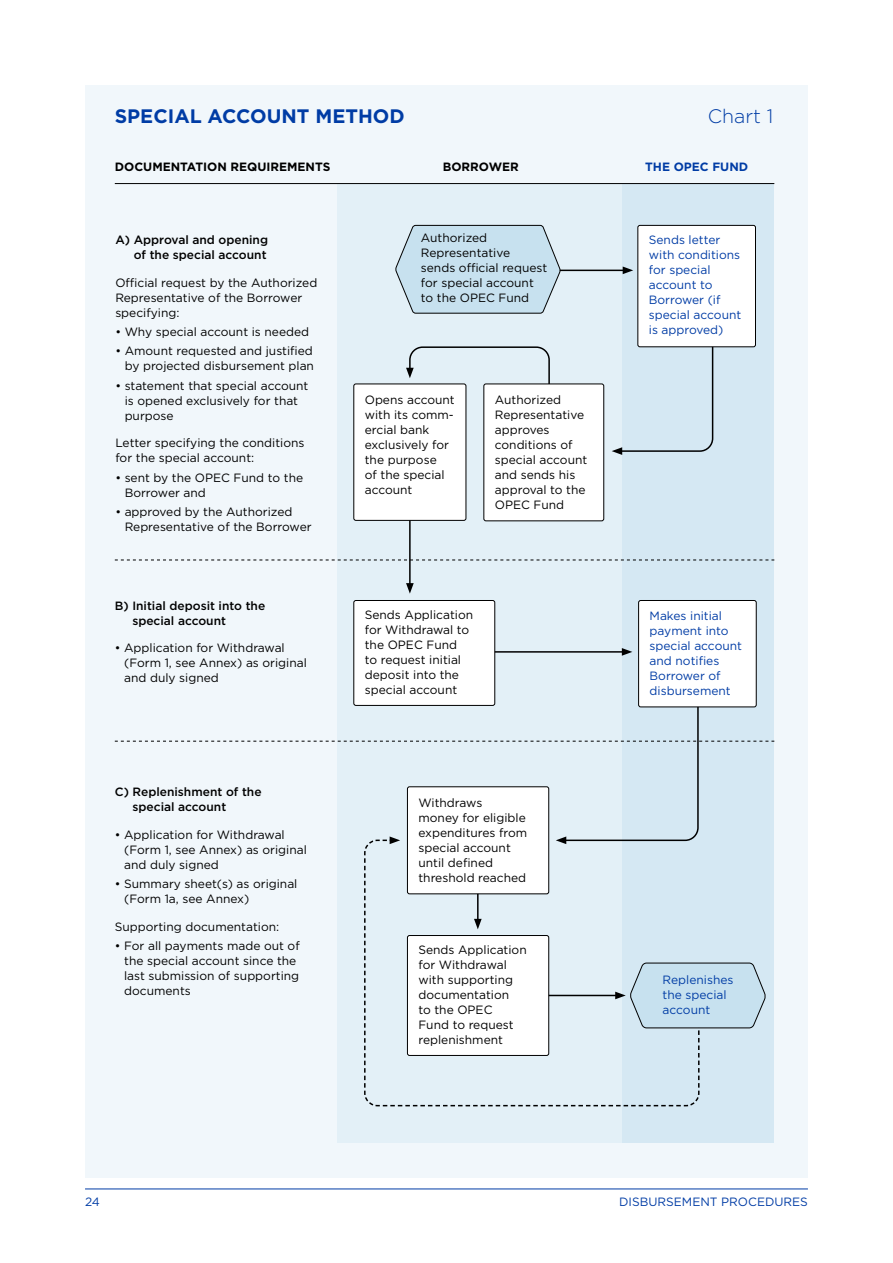
<style>
.page{position:relative;width:893px;height:1263px;background:#fff}
.page>*{position:absolute;margin:0;border:0;box-sizing:border-box;transform-origin:0 0}
.t1{font:700 19.5px "Gotham";color:#003ca5}
.t2{font:300 19.5px "Gotham";color:#003ca5}
.t3{font:12px/15px "Gotham";color:#000}
.t4{font:12px/15px "Gotham";color:#003ca5}
.t5{font:500 12px/15px "Gotham";color:#000}
.t6{font:700 12px "Gotham";color:#000}
.t7{font:700 12px "Gotham";color:#003ca5}
</style>
<div class="page">
<hr style="left:85px;top:1189px;width:723px;height:1px;background:#003ca5">
<div style="left:85px;top:85px;width:723px;height:1093px;background:#f1f7fb"></div>
<div style="left:609px;top:184px;width:165px;height:959px;background:#d5e8f3"></div>
<div style="left:337px;top:184px;width:284px;height:959px;background:#e3f0f7"></div>
<svg style="left:115px;top:560px;width:659px;height:1px"></svg>
<svg style="left:364px;top:850px;width:336px;height:257px"></svg>
<hr style="left:526px;top:995px;width:91px;height:1px;background:#000">
<svg style="left:115px;top:700px;width:659px;height:150px"></svg>
<hr style="left:469px;top:651px;width:155px;height:2px;background:#000">
<svg style="left:622px;top:648px;width:10px;height:8px"></svg>
<svg style="left:612px;top:322px;width:102px;height:133px"></svg>
<svg style="left:406px;top:346px;width:145px;height:43px"></svg>
<hr style="left:522px;top:270px;width:103px;height:1px;background:#000">
<svg style="left:623px;top:266px;width:10px;height:8px"></svg>
<hr style="left:409px;top:515px;width:2px;height:70px;background:#000">
<svg style="left:406px;top:583px;width:8px;height:11px"></svg>
<div style="left:638px;top:225px;width:117px;height:122px;background:#fff;border-radius:2px"></div>
<div style="left:637px;top:225px;width:119px;height:122px;border:1px solid #000;border-radius:2px"></div>
<div style="left:354px;top:384px;width:112px;height:136px;background:#fff;border-radius:2px"></div>
<div style="left:353px;top:384px;width:113px;height:137px;border:1px solid #000;border-radius:2px"></div>
<div style="left:354px;top:600px;width:141px;height:105px;background:#fff;border-radius:2px"></div>
<div style="left:353px;top:600px;width:142px;height:106px;border:1px solid #000;border-radius:2px"></div>
<div style="left:639px;top:600px;width:117px;height:107px;background:#fff;border-radius:2px"></div>
<div style="left:638px;top:600px;width:119px;height:107px;border:1px solid #000;border-radius:2px"></div>
<div style="left:484px;top:384px;width:120px;height:137px;background:#fff;border-radius:2px"></div>
<div style="left:483px;top:384px;width:121px;height:137px;border:1px solid #000;border-radius:2px"></div>
<div style="left:407px;top:935px;width:142px;height:120px;background:#fff;border-radius:2px"></div>
<div style="left:407px;top:935px;width:142px;height:121px;border:1px solid #000;border-radius:2px"></div>
<svg style="left:395px;top:225px;width:166px;height:89px;background:#c4dce8"></svg>
<svg style="left:615px;top:962px;width:151px;height:127px"></svg>
<hr style="left:115px;top:183px;width:659px;height:1px;background:#000">
<hr style="left:477px;top:850px;width:2px;height:71px;background:#000">
<svg style="left:474px;top:919px;width:8px;height:10px"></svg>
<div style="left:407px;top:787px;width:142px;height:107px;background:#fff;border-radius:2px"></div>
<div style="left:407px;top:786px;width:142px;height:108px;border:1px solid #000;border-radius:2px"></div>
<h1 class="t1" style="left:115px;top:103px;width:291px">SPECIAL ACCOUNT METHOD</h1>
<h1 class="t2" style="left:708px;top:104px;width:67px">Chart 1</h1>
<p class="t6" style="left:115px;top:159px;width:217px">DOCUMENTATION REQUIREMENTS</p>
<p class="t6" style="left:443px;top:159px;width:78px">BORROWER</p>
<p class="t7" style="left:645px;top:159px;width:105px">THE OPEC FUND</p>
<p class="t5" style="left:115px;top:232px;width:154px;text-align:right">A) Approval and opening of the special account</p>
<p class="t3" style="left:115px;top:275px;width:203px">Official request by the Authorized<br>Representative of the Borrower specifying:</p>
<p class="t3" style="left:115px;top:324px;width:195px">• Why special account is needed</p>
<p class="t3" style="left:115px;top:343px;width:200px;text-align:right">• Amount requested and justified by projected disbursement plan</p>
<p class="t3" style="left:125px;top:378px;width:185px;text-indent:-9px">• statement that special account is opened exclusively for that purpose</p>
<p class="t3" style="left:115px;top:435px;width:191px">Letter specifying the conditions for the special account:</p>
<p class="t3" style="left:125px;top:470px;width:180px;text-indent:-9px">• sent by the OPEC Fund to the<br>Borrower and</p>
<p class="t3" style="left:125px;top:504px;width:188px;text-indent:-9px">• approved by the Authorized<br>Representative of the Borrower</p>
<p class="t5" style="left:132px;top:598px;width:134px;text-indent:-18px">B) Initial deposit into the special account</p>
<p class="t3" style="left:124px;top:640px;width:184px;text-indent:-9px">• Application for Withdrawal (Form 1, see Annex) as original and duly signed</p>
<p class="t5" style="left:133px;top:784px;width:131px;text-indent:-18px">C) Replenishment of the special account</p>
<p class="t3" style="left:124px;top:827px;width:184px;text-indent:-9px">• Application for Withdrawal (Form 1, see Annex) as original and duly signed</p>
<p class="t3" style="left:124px;top:876px;width:175px;text-indent:-9px">• Summary sheet(s) as original (Form 1a, see Annex)</p>
<p class="t3" style="left:115px;top:919px;width:166px">Supporting documentation:</p>
<p class="t3" style="left:124px;top:938px;width:177px;text-indent:-9px">• For all payments made out of the special account since the last submission of supporting documents</p>
<p class="t3" style="left:421px;top:230px;width:128px">Authorized<br>Representative sends official request for special account to the OPEC Fund</p>
<p class="t3" style="left:365px;top:392px;width:91px">Opens account with its comm&shy;ercial bank exclusively for the purpose<br>of the special account</p>
<p class="t3" style="left:495px;top:392px;width:94px">Authorized<br>Representative approves conditions of special account and sends his approval to the<br>OPEC Fund</p>
<p class="t4" style="left:649px;top:232px;width:94px">Sends letter with conditions for special account to<br>Borrower (if special account is approved)</p>
<p class="t3" style="left:365px;top:607px;width:110px">Sends Application for Withdrawal to the OPEC Fund<br>to request initial deposit into the special account</p>
<p class="t4" style="left:650px;top:608px;width:94px">Makes initial payment into special account and notifies<br>Borrower of disbursement</p>
<p class="t3" style="left:418px;top:795px;width:110px">Withdraws<br>money for eligible expenditures from special account until defined threshold reached</p>
<p class="t3" style="left:418px;top:942px;width:110px">Sends Application for Withdrawal with supporting documentation<br>to the OPEC<br>Fund to request replenishment</p>
<p class="t4" style="left:663px;top:972px;width:72px">Replenishes the special account</p>
<p class="t4" style="left:85px;top:1194px;width:16px">24</p>
<p class="t4" style="left:619px;top:1194px;width:190px">DISBURSEMENT PROCEDURES</p>
</div>
